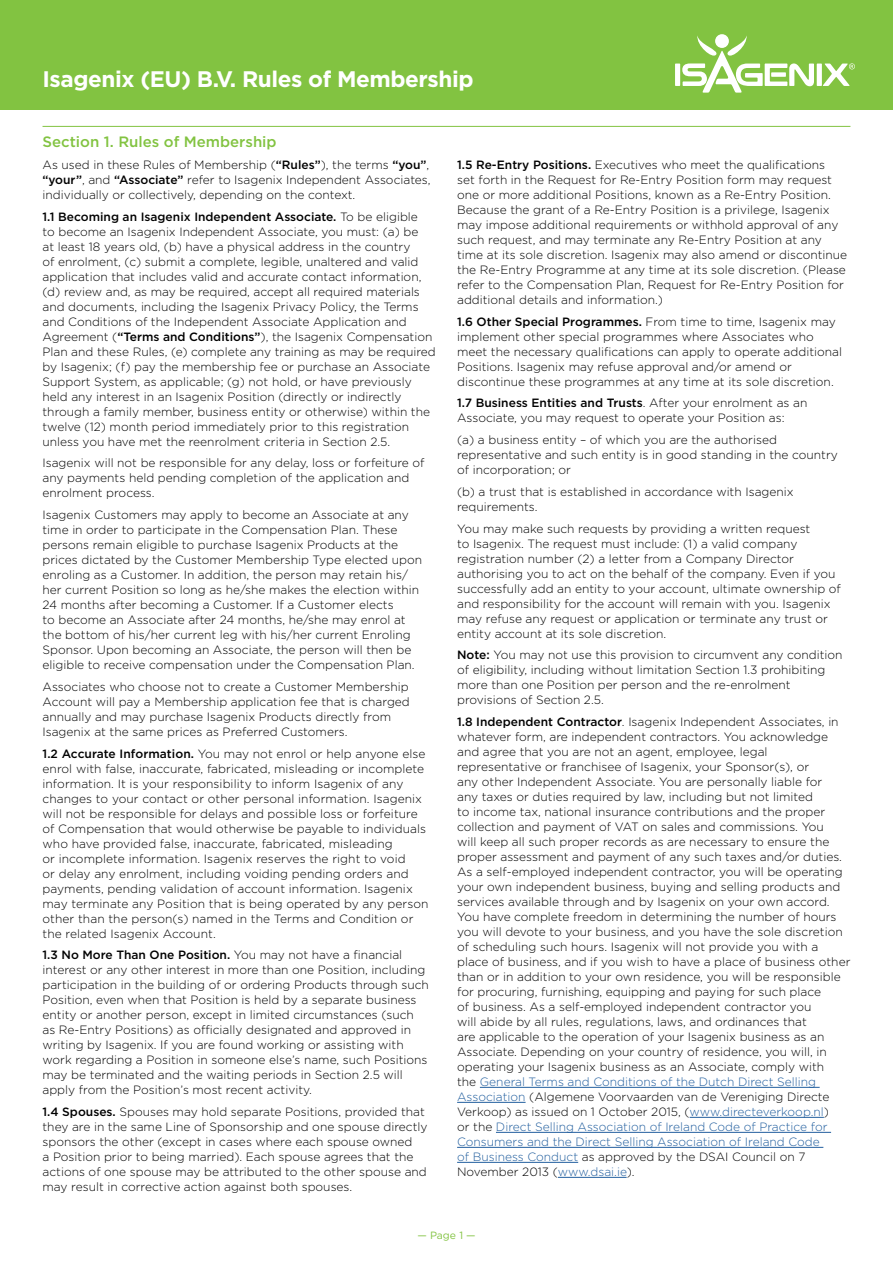
<style>
.page{position:relative;width:893px;height:1263px;background:#fff}
.page>*{position:absolute;margin:0;border:0;box-sizing:border-box;transform-origin:0 0}
.t1{font:700 22.5px "Gotham";letter-spacing:-.02em;color:#fff}
.t2{font:500 15px "Gotham";color:#82c341}
.t3{font:300 12px/15px "Gotham";color:#000}
.t4{font:10.5px "Gotham";color:#82c341}
.s1{font-weight:500}
.s2{color:#215e9e}
</style>
<div class="page">
<div style="left:0;top:0;width:893px;height:110px;background:#82c341"></div>
<div style="left:675px;top:64px;width:5px;height:22px;background:#fff"></div>
<div style="left:817px;top:64px;width:5px;height:22px;background:#fff"></div>
<svg style="left:682px;top:35px;width:132px;height:58px"></svg>
<svg style="left:823px;top:63px;width:32px;height:23px"></svg>
<hr style="left:43px;top:126px;width:807px;height:1px;background:#82c341">
<hr style="left:480px;top:1087px;width:340px;height:1px;background:#215e9e">
<hr style="left:457px;top:1102px;width:69px;height:1px;background:#215e9e">
<hr style="left:690px;top:1117px;width:134px;height:1px;background:#215e9e">
<hr style="left:496px;top:1132px;width:335px;height:1px;background:#215e9e">
<hr style="left:457px;top:1147px;width:366px;height:1px;background:#215e9e">
<hr style="left:457px;top:1162px;width:121px;height:1px;background:#215e9e">
<hr style="left:558px;top:1177px;width:69px;height:1px;background:#215e9e">
<h1 class="t1" style="left:43px;top:64px;width:432px">Isagenix (EU) B.V. Rules of Membership</h1>
<p class="t2" style="left:43px;top:132px;width:236px">Section 1. Rules of Membership</p>
<p class="t3" style="left:43px;top:157px;width:390px;text-align:justify">As used in these Rules of Membership (<span class="s1">“Rules”</span>), the terms <span class="s1">“you”</span>, <span class="s1">“your”</span>, and <span class="s1">“Associate”</span> refer to Isagenix Independent Associates, individually or collectively, depending on the context.</p>
<p class="t3" style="left:43px;top:208px;width:395px"><span class="s1">1.1 Becoming an Isagenix Independent Associate.</span> To be eligible<br>to become an Isagenix Independent Associate, you must: (a) be<br>at least 18 years old, (b) have a physical address in the country<br>of enrolment, (c) submit a complete, legible, unaltered and valid application that includes valid and accurate contact information, (d) review and, as may be required, accept all required materials and documents, including the Isagenix Privacy Policy, the Terms and Conditions of the Independent Associate Application and Agreement (<span class="s1">“Terms and Conditions”</span>), the Isagenix Compensation Plan and these Rules, (e) complete any training as may be required by Isagenix; (f) pay the membership fee or purchase an Associate Support System, as applicable; (g) not hold, or have previously held any interest in an Isagenix Position (directly or indirectly through a family member, business entity or otherwise) within the twelve (12) month period immediately prior to this registration unless you have met the reenrolment criteria in Section 2.5.</p>
<p class="t3" style="left:43px;top:455px;width:383px">Isagenix will not be responsible for any delay, loss or forfeiture of any payments held pending completion of the application and enrolment process.</p>
<p class="t3" style="left:43px;top:507px;width:381px">Isagenix Customers may apply to become an Associate at any time in order to participate in the Compensation Plan. These persons remain eligible to purchase Isagenix Products at the prices dictated by the Customer Membership Type elected upon enroling as a Customer. In addition, the person may retain his/ her current Position so long as he/she makes the election within 24 months after becoming a Customer. If a Customer elects<br>to become an Associate after 24 months, he/she may enrol at the bottom of his/her current leg with his/her current Enroling Sponsor. Upon becoming an Associate, the person will then be eligible to receive compensation under the Compensation Plan.</p>
<p class="t3" style="left:43px;top:679px;width:369px">Associates who choose not to create a Customer Membership Account will pay a Membership application fee that is charged annually and may purchase Isagenix Products directly from Isagenix at the same prices as Preferred Customers.</p>
<p class="t3" style="left:43px;top:745px;width:387px"><span class="s1">1.2 Accurate Information.</span> You may not enrol or help anyone else enrol with false, inaccurate, fabricated, misleading or incomplete information. It is your responsibility to inform Isagenix of any changes to your contact or other personal information. Isagenix will not be responsible for delays and possible loss or forfeiture of Compensation that would otherwise be payable to individuals who have provided false, inaccurate, fabricated, misleading<br>or incomplete information. Isagenix reserves the right to void<br>or delay any enrolment, including voiding pending orders and payments, pending validation of account information. Isagenix may terminate any Position that is being operated by any person other than the person(s) named in the Terms and Condition or the related Isagenix Account.</p>
<p class="t3" style="left:43px;top:947px;width:388px"><span class="s1">1.3 No More Than One Position.</span> You may not have a financial interest or any other interest in more than one Position, including participation in the building of or ordering Products through such Position, even when that Position is held by a separate business entity or another person, except in limited circumstances (such as Re-Entry Positions) as officially designated and approved in writing by Isagenix. If you are found working or assisting with work regarding a Position in someone else’s name, such Positions may be terminated and the waiting periods in Section 2.5 will apply from the Position’s most recent activity.</p>
<p class="t3" style="left:43px;top:1104px;width:387px"><span class="s1">1.4 Spouses.</span> Spouses may hold separate Positions, provided that they are in the same Line of Sponsorship and one spouse directly sponsors the other (except in cases where each spouse owned<br>a Position prior to being married). Each spouse agrees that the actions of one spouse may be attributed to the other spouse and may result in corrective action against both spouses.</p>
<p class="t3" style="left:457px;top:157px;width:392px"><span class="s1">1.5 Re-Entry Positions.</span> Executives who meet the qualifications<br>set forth in the Request for Re-Entry Position form may request one or more additional Positions, known as a Re-Entry Position.<br>Because the grant of a Re-Entry Position is a privilege, Isagenix may impose additional requirements or withhold approval of any such request, and may terminate any Re-Entry Position at any time at its sole discretion. Isagenix may also amend or discontinue the Re-Entry Programme at any time at its sole discretion. (Please refer to the Compensation Plan, Request for Re-Entry Position for additional details and information.)</p>
<p class="t3" style="left:457px;top:313px;width:386px"><span class="s1">1.6 Other Special Programmes.</span> From time to time, Isagenix may implement other special programmes where Associates who meet the necessary qualifications can apply to operate additional Positions. Isagenix may refuse approval and/or amend or discontinue these programmes at any time at its sole discretion.</p>
<p class="t3" style="left:457px;top:395px;width:352px"><span class="s1">1.7 Business Entities and Trusts</span>. After your enrolment as an<br>Associate, you may request to operate your Position as:</p>
<p class="t3" style="left:457px;top:432px;width:382px">(a) a business entity – of which you are the authorised representative and such entity is in good standing in the country of incorporation; or</p>
<p class="t3" style="left:457px;top:484px;width:338px">(b) a trust that is established in accordance with Isagenix requirements.</p>
<p class="t3" style="left:457px;top:520px;width:385px">You may make such requests by providing a written request<br>to Isagenix. The request must include: (1) a valid company registration number (2) a letter from a Company Director authorising you to act on the behalf of the company. Even if you successfully add an entity to your account, ultimate ownership of and responsibility for the account will remain with you. Isagenix may refuse any request or application or terminate any trust or entity account at its sole discretion.</p>
<p class="t3" style="left:457px;top:647px;width:387px"><span class="s1">Note:</span> You may not use this provision to circumvent any condition of eligibility, including without limitation Section 1.3 prohibiting more than one Position per person and the re-enrolment provisions of Section 2.5.</p>
<p class="t3" style="left:457px;top:714px;width:395px"><span class="s1">1.8 Independent Contractor</span>. Isagenix Independent Associates, in whatever form, are independent contractors. You acknowledge and agree that you are not an agent, employee, legal representative or franchisee of Isagenix, your Sponsor(s), or<br>any other Independent Associate. You are personally liable for<br>any taxes or duties required by law, including but not limited<br>to income tax, national insurance contributions and the proper collection and payment of VAT on sales and commissions. You<br>will keep all such proper records as are necessary to ensure the proper assessment and payment of any such taxes and/or duties.<br>As a self-employed independent contractor, you will be operating your own independent business, buying and selling products and services available through and by Isagenix on your own accord.<br>You have complete freedom in determining the number of hours you will devote to your business, and you have the sole discretion of scheduling such hours. Isagenix will not provide you with a place of business, and if you wish to have a place of business other than or in addition to your own residence, you will be responsible for procuring, furnishing, equipping and paying for such place<br>of business. As a self-employed independent contractor you<br>will abide by all rules, regulations, laws, and ordinances that<br>are applicable to the operation of your Isagenix business as an Associate. Depending on your country of residence, you will, in operating your Isagenix business as an Associate, comply with<br>the <span class="s2">General Terms and Conditions of the Dutch Direct Selling Association</span> (Algemene Voorvaarden van de Vereniging Directe Verkoop) as issued on 1 October 2015, (<span class="s2">www.directeverkoop.nl</span>)<br>or the <span class="s2">Direct Selling Association of Ireland Code of Practice for Consumers and the Direct Selling Association of Ireland Code<br>of Business Conduct</span> as approved by the DSAI Council on 7<br>November 2013 (<span class="s2">www.dsai.ie</span>).</p>
<p class="t4" style="left:417px;top:1229px;width:60px">— Page 1 —</p>
</div>
